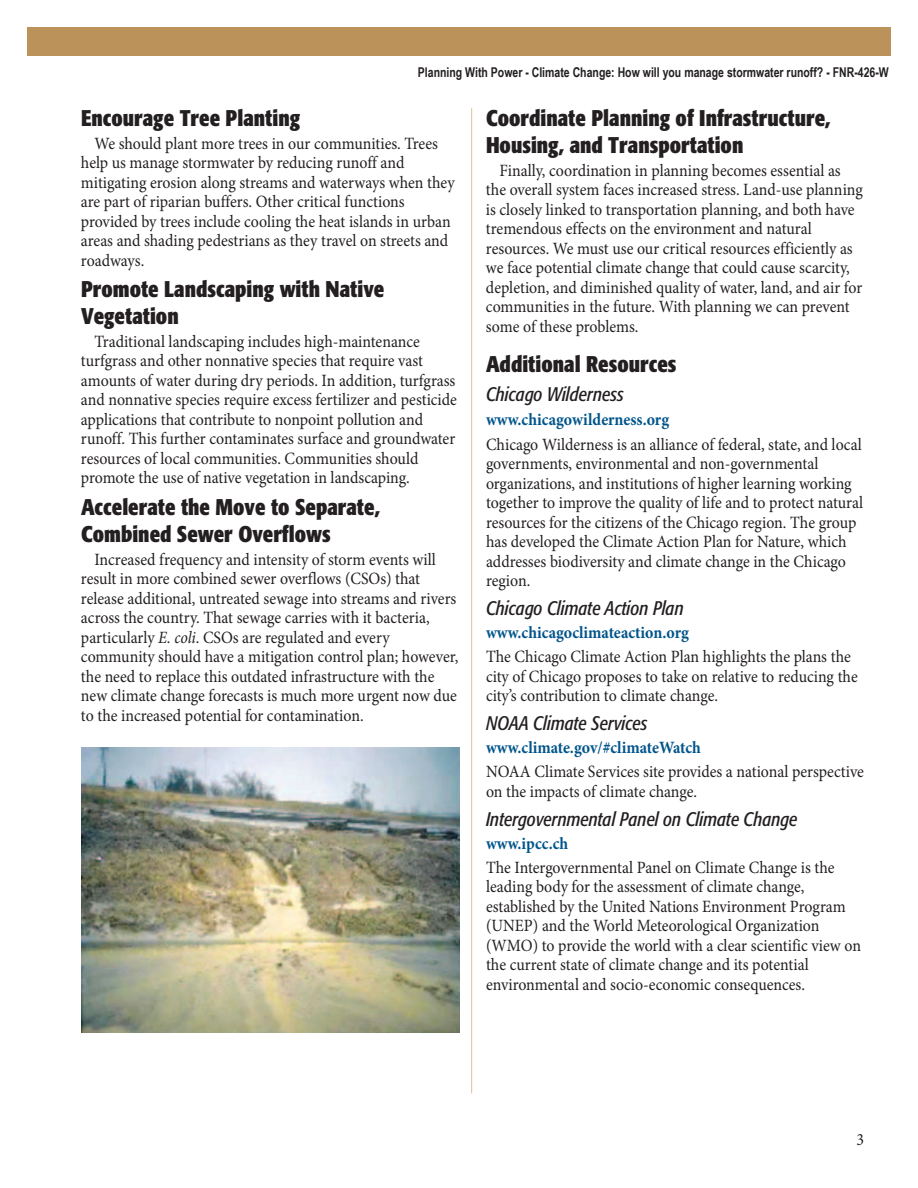
<style>
.page{position:relative;width:918px;height:1188px;background:#fff}
.page>*{position:absolute;margin:0;border:0;box-sizing:border-box;transform-origin:0 0}
.t1{font:700 condensed 22.5px/27px "Formata";color:#231f20}
.t2{font:italic condensed 19.5px "Formata";color:#231f20}
.t3{font:17.25px/19.5px "Minion Pro";color:#231f20;scale:.92 1}
.t4{font:700 17.25px "Minion Pro";color:#01548b;scale:.92 1}
.t5{font:700 13.5px "Arial Narrow";color:#231f20;scale:.95 1}
.s1{font-style:italic}
</style>
<div class="page">
<div style="left:27px;top:27px;width:864px;height:29px;background:#bb935a"></div>
<hr style="left:471px;top:108px;width:1px;height:986px;background:#dcc29f">
<img style="left:81px;top:747px;width:379px;height:285px">
<p class="t5" style="left:418px;top:62px;width:497px">Planning With Power - Climate Change: How will you manage stormwater runoff? - FNR-426-W</p>
<h1 class="t1" style="left:81px;top:104px;width:221px">Encourage Tree Planting</h1>
<p class="t3" style="left:81px;top:133px;width:408px;text-indent:14px">We should plant more trees in our communities. Trees help us manage stormwater by reducing runoff and mitigating erosion along streams and waterways when they are part of riparian buffers. Other critical functions provided by trees include cooling the heat islands in urban areas and shading pedestrians as they travel on streets and roadways.</p>
<h1 class="t1" style="left:81px;top:276px;width:305px">Promote Landscaping with Native<br>Vegetation</h1>
<p class="t3" style="left:81px;top:332px;width:410px;text-indent:14px">Traditional landscaping includes high-maintenance turfgrass and other nonnative species that require vast amounts of water during dry periods. In addition, turfgrass and nonnative species require excess fertilizer and pesticide applications that contribute to nonpoint pollution and runoff. This further contaminates surface and groundwater resources of local communities. Communities should promote the use of native vegetation in landscaping.</p>
<h1 class="t1" style="left:81px;top:493px;width:301px">Accelerate the Move to Separate,<br>Combined Sewer Overflows</h1>
<p class="t3" style="left:81px;top:550px;width:412px;text-indent:14px">Increased frequency and intensity of storm events will result in more combined sewer overflows (CSOs) that release additional, untreated sewage into streams and rivers across the country. That sewage carries with it bacteria, particularly <span class="s1">E. coli</span>. CSOs are regulated and every community should have a mitigation control plan; however, the need to replace this outdated infrastructure with the new climate change forecasts is much more urgent now due to the increased potential for contamination.</p>
<h1 class="t1" style="left:486px;top:104px;width:346px">Coordinate Planning of Infrastructure,<br>Housing, and Transportation</h1>
<p class="t3" style="left:486px;top:160px;width:411px;text-indent:14px">Finally, coordination in planning becomes essential as the overall system faces increased stress. Land-use planning is closely linked to transportation planning, and both have tremendous effects on the environment and natural resources. We must use our critical resources efficiently as we face potential climate change that could cause scarcity, depletion, and diminished quality of water, land, and air for communities in the future. With planning we can prevent some of these problems.</p>
<h1 class="t1" style="left:486px;top:350px;width:192px">Additional Resources</h1>
<p class="t2" style="left:486px;top:383px;width:139px">Chicago Wilderness</p>
<p class="t4" style="left:486px;top:408px;width:201px">www.chicagowilderness.org</p>
<p class="t3" style="left:486px;top:434px;width:412px">Chicago Wilderness is an alliance of federal, state, and local governments, environmental and non-governmental organizations, and institutions of higher learning working together to improve the quality of life and to protect natural resources for the citizens of the Chicago region. The group has developed the Climate Action Plan for Nature, which addresses biodiversity and climate change in the Chicago region.</p>
<p class="t2" style="left:486px;top:597px;width:199px">Chicago Climate Action Plan</p>
<p class="t4" style="left:486px;top:620px;width:222px">www.chicagoclimateaction.org</p>
<p class="t3" style="left:486px;top:647px;width:406px">The Chicago Climate Action Plan highlights the plans the city of Chicago proposes to take on relative to reducing the city’s contribution to climate change.</p>
<p class="t2" style="left:486px;top:712px;width:163px">NOAA Climate Services</p>
<p class="t4" style="left:486px;top:735px;width:235px">www.climate.gov/#climateWatch</p>
<p class="t3" style="left:486px;top:762px;width:412px">NOAA Climate Services site provides a national perspective on the impacts of climate change.</p>
<p class="t2" style="left:486px;top:808px;width:313px">Intergovernmental Panel on Climate Change</p>
<p class="t4" style="left:486px;top:831px;width:91px">www.ipcc.ch</p>
<p class="t3" style="left:486px;top:858px;width:409px">The Intergovernmental Panel on Climate Change is the leading body for the assessment of climate change, established by the United Nations Environment Program (UNEP) and the World Meteorological Organization (WMO) to provide the world with a clear scientific view on the current state of climate change and its potential environmental and socio-economic consequences.</p>
<p class="t3" style="left:856px;top:1130px;width:10px">3</p>
</div>
